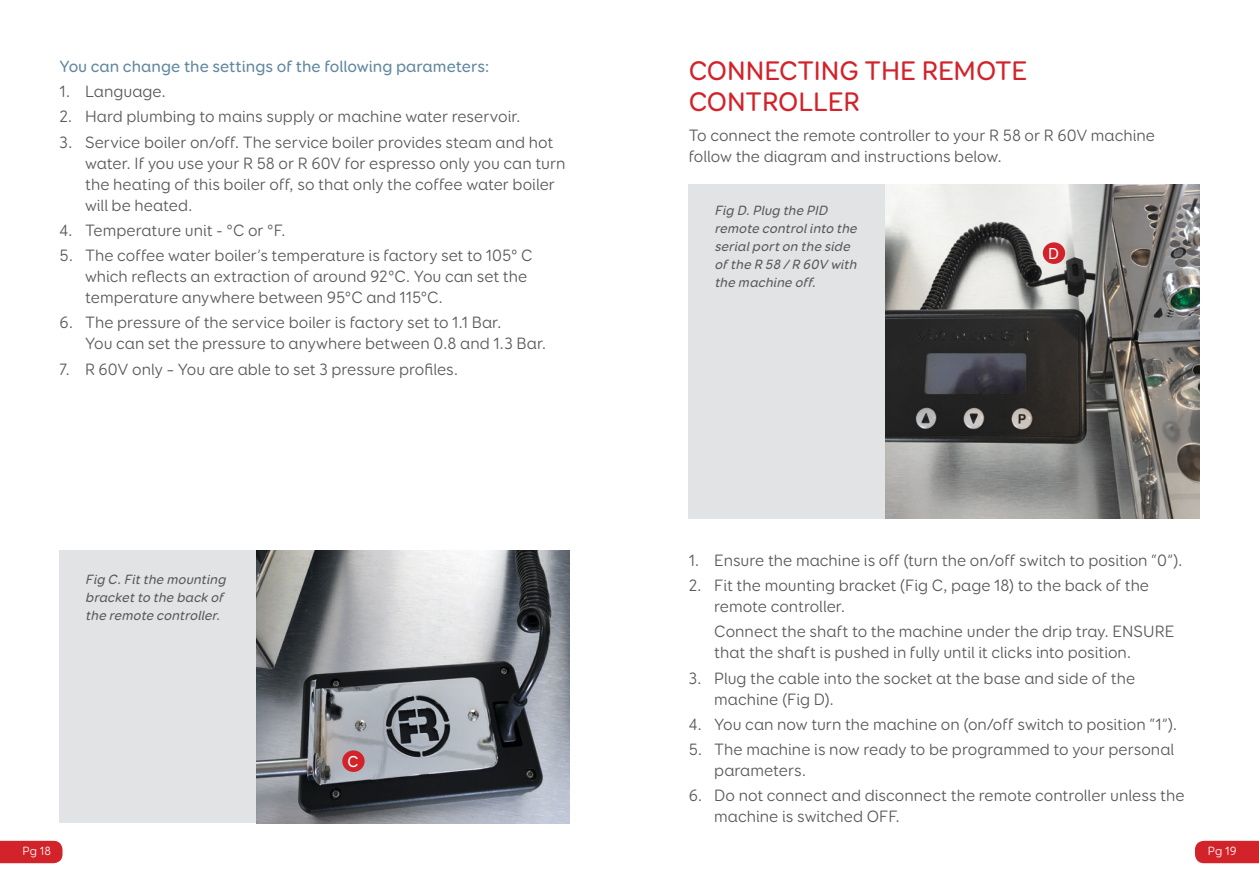
<style>
.page{position:relative;width:1259px;height:893px;background:#fff}
.page>*{position:absolute;margin:0;border:0;box-sizing:border-box;transform-origin:0 0}
.t1{font:500 27px/31.5px "Booster Next FY";letter-spacing:-.005em;color:#d2232a}
.t2{font:16.5px/21px "Booster Next FY";color:#58595b}
.t3{font:500 16.5px "Booster Next FY";color:#61889f}
.t4{font:500 15.9px "Booster Next FY";color:#fff}
.t5{font:italic 500 13.5px/18px "Booster Next FY";color:#58595b}
.t6{font:12px "Booster Next FY";letter-spacing:.005em;color:#fff}
</style>
<div class="page">
<svg style="left:0;top:841px;width:62px;height:22px"></svg>
<svg style="left:1195px;top:841px;width:64px;height:22px"></svg>
<div style="left:688px;top:185px;width:197px;height:334px;background:#e2e3e4"></div>
<img style="left:885px;top:185px;width:314px;height:334px">
<div style="left:1042px;top:242px;width:23px;height:22px;background:#d2232a;border-radius:50%"></div>
<div style="left:60px;top:551px;width:196px;height:272px;background:#e2e3e4"></div>
<img style="left:256px;top:551px;width:314px;height:272px">
<div style="left:342px;top:750px;width:23px;height:22px;background:#d2232a;border-radius:50%"></div>
<p class="t3" style="left:60px;top:56px;width:431px">You can change the settings of the following parameters:</p>
<p class="t2" style="left:60px;top:81px;width:108px">1. Language.</p>
<p class="t2" style="left:60px;top:106px;width:463px">2. Hard plumbing to mains supply or machine water reservoir.</p>
<p class="t2" style="left:85px;top:131px;width:482px;text-indent:-25px">3. Service boiler on/off. The service boiler provides steam and hot water. If you use your R 58 or R 60V for espresso only you can turn the heating of this boiler off, so that only the coffee water boiler will be heated.</p>
<p class="t2" style="left:60px;top:220px;width:227px">4. Temperature unit - °C or °F.</p>
<p class="t2" style="left:85px;top:245px;width:449px;text-indent:-25px">5. The coffee water boiler’s temperature is factory set to 105° C which reflects an extraction of around 92°C. You can set the temperature anywhere between 95°C and 115°C.</p>
<p class="t2" style="left:85px;top:312px;width:463px;text-indent:-25px">6. The pressure of the service boiler is factory set to 1.1 Bar.<br>You can set the pressure to anywhere between 0.8 and 1.3 Bar.</p>
<p class="t2" style="left:60px;top:358px;width:400px">7. R 60V only – You are able to set 3 pressure profiles.</p>
<p class="t5" style="left:85px;top:571px;width:145px">Fig C.Fitthe mounting bracketto the back of the remote controller.</p>
<p class="t4" style="left:347px;top:751px;width:12px">C</p>
<h1 class="t1" style="left:688px;top:55px;width:340px">CONNECTING THE REMOTE<br>CONTROLLER</h1>
<p class="t2" style="left:688px;top:125px;width:468px">To connect the remote controller to your R 58 or R 60V machine follow the diagram and instructions below.</p>
<p class="t5" style="left:714px;top:201px;width:147px">Fig D.Plug the PID remote controlinto the serialporton the side ofthe R 58 /R 60V with the machine off.</p>
<p class="t4" style="left:1048px;top:243px;width:12px">D</p>
<p class="t2" style="left:689px;top:550px;width:495px">1. Ensure the machine is off (turn the on/off switch to position “0”).</p>
<p class="t2" style="left:714px;top:575px;width:436px;text-indent:-25px">2. Fit the mounting bracket (Fig C, page 18) to the back of the remote controller.</p>
<p class="t2" style="left:714px;top:621px;width:461px">Connect the shaft to the machine under the drip tray. ENSURE that the shaft is pushed in fully until it clicks into position.</p>
<p class="t2" style="left:714px;top:667px;width:422px;text-indent:-25px">3. Plug the cable into the socket at the base and side of the machine (Fig D).</p>
<p class="t2" style="left:689px;top:714px;width:490px">4. You can now turn the machine on (on/off switch to position “1”).</p>
<p class="t2" style="left:714px;top:739px;width:461px;text-indent:-25px">5. The machine is now ready to be programmed to your personal parameters.</p>
<p class="t2" style="left:714px;top:785px;width:472px;text-indent:-25px">6. Do not connect and disconnect the remote controller unless the machine is switched OFF.</p>
<p class="t6" style="left:23px;top:844px;width:30px">Pg 18</p>
<p class="t6" style="left:1208px;top:844px;width:30px">Pg 19</p>
</div>
